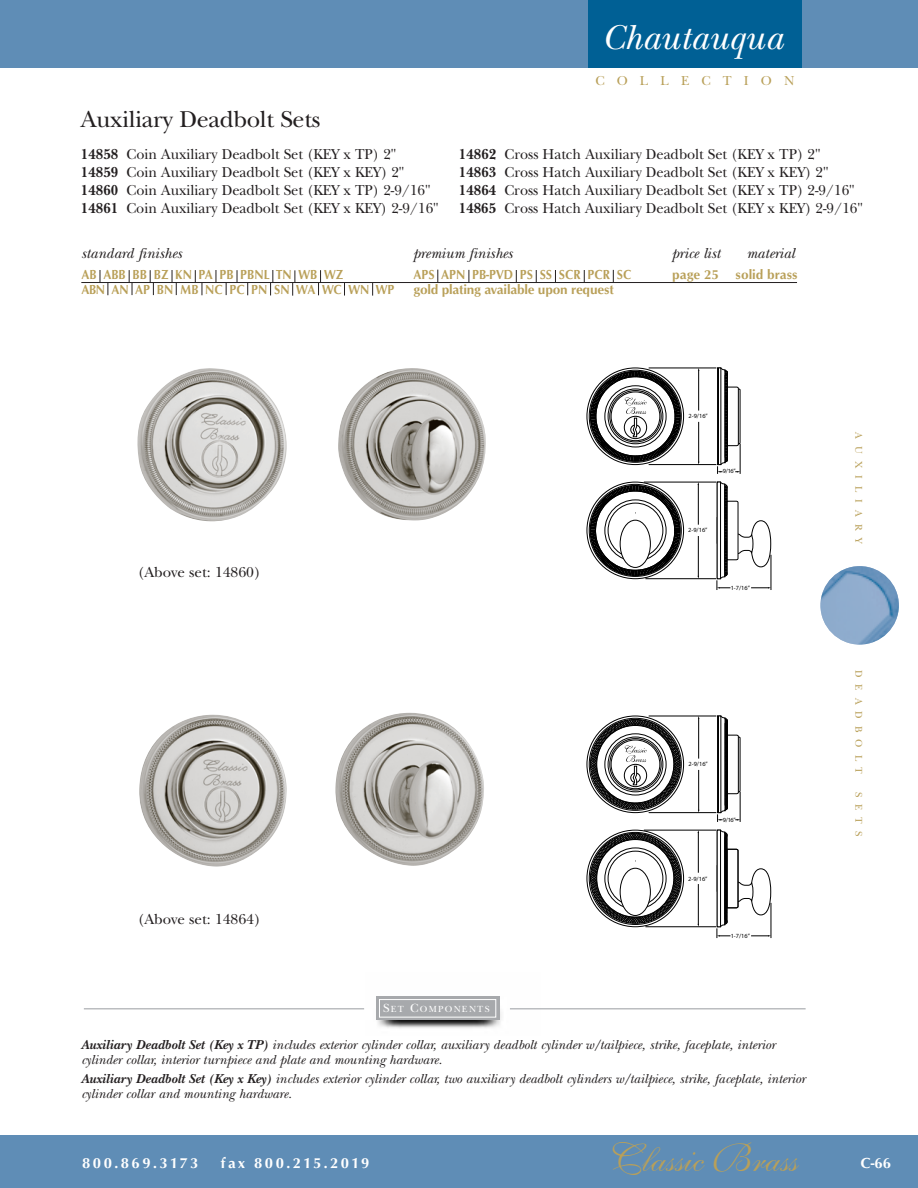
<style>
.page{position:relative;width:918px;height:1188px;background:#fff}
.page>*{position:absolute;margin:0;border:0;box-sizing:border-box;transform-origin:0 0}
.t1{font:39.75px "Shelley Volante Script";color:#b9a059}
.t2{font:italic 36.15px "New Baskerville";color:#fff}
.t3{font:24px "New Baskerville";letter-spacing:-.01em;color:#231f20}
.t4{font:15px "New Baskerville";color:#231f20;scale:.96 1}
.t5{font:italic 15px "New Baskerville";color:#231f20}
.t6{font:15px "New Baskerville";color:#231f20}
.t7{font:500 15px "Optus T";letter-spacing:.165em;color:#fff}
.t8{font:italic 13.5px/15px "New Baskerville";color:#231f20}
.t9{font:500 13.5px "Optus T";color:#b9a059;scale:.9 1}
.t10{font:500 13.5px "Optus T";color:#b9a059}
.t11{font:13.5px "New Baskerville";letter-spacing:.9em;color:#b9a059}
.t12{font:10.2px "New Baskerville";letter-spacing:.695em;color:#b9a059}
.t13{font:9.3px "New Baskerville";letter-spacing:.14em;color:#fff}
.t14{font:6.3px "Myriad Pro";color:#000}
.s1{font-weight:700}
.s2{font-size:12.3px}
</style>
<div class="page">
<img style="left:820px;top:566px;width:79px;height:79px;border-radius:50%">
<div style="left:0;top:0;width:918px;height:68px;background:#5f8db6"></div>
<div style="left:588px;top:0;width:214px;height:68px;background:#006095"></div>
<div style="left:0;top:1135px;width:918px;height:53px;background:#5f8db6"></div>
<img style="left:338px;top:368px;width:148px;height:153px">
<img style="left:137px;top:368px;width:150px;height:154px">
<img style="left:335px;top:713px;width:149px;height:153px">
<img style="left:139px;top:714px;width:148px;height:153px">
<hr style="left:649px;top:464px;width:67px;height:1px;background:#000">
<hr style="left:649px;top:368px;width:67px;height:1px;background:#000">
<hr style="left:698px;top:370px;width:1px;height:41px;background:#000">
<hr style="left:698px;top:422px;width:1px;height:40px;background:#000">
<hr style="left:740px;top:444px;width:1px;height:30px;background:#000">
<hr style="left:645px;top:578px;width:71px;height:1px;background:#000">
<hr style="left:644px;top:482px;width:72px;height:1px;background:#000">
<hr style="left:698px;top:484px;width:1px;height:41px;background:#000">
<hr style="left:698px;top:536px;width:1px;height:40px;background:#000">
<hr style="left:771px;top:555px;width:1px;height:35px;background:#000">
<svg style="left:717px;top:482px;width:54px;height:108px"></svg>
<svg style="left:590px;top:371px;width:90px;height:90px"></svg>
<svg style="left:590px;top:486px;width:90px;height:90px"></svg>
<svg style="left:717px;top:368px;width:23px;height:106px"></svg>
<div style="left:596px;top:377px;width:79px;height:79px;border:1px solid #000;border-radius:50%"></div>
<div style="left:595px;top:491px;width:80px;height:79px;border:1px solid #000;border-radius:50%"></div>
<hr style="left:649px;top:812px;width:67px;height:1px;background:#000">
<hr style="left:649px;top:716px;width:67px;height:1px;background:#000">
<hr style="left:698px;top:718px;width:1px;height:41px;background:#000">
<hr style="left:698px;top:770px;width:1px;height:40px;background:#000">
<hr style="left:740px;top:792px;width:1px;height:30px;background:#000">
<hr style="left:645px;top:927px;width:71px;height:1px;background:#000">
<hr style="left:644px;top:830px;width:72px;height:1px;background:#000">
<hr style="left:698px;top:832px;width:1px;height:41px;background:#000">
<hr style="left:698px;top:884px;width:1px;height:40px;background:#000">
<hr style="left:771px;top:903px;width:1px;height:35px;background:#000">
<svg style="left:590px;top:719px;width:91px;height:90px"></svg>
<svg style="left:717px;top:716px;width:23px;height:106px"></svg>
<svg style="left:717px;top:830px;width:54px;height:108px"></svg>
<svg style="left:590px;top:833px;width:91px;height:91px"></svg>
<img style="left:377px;top:1011px;width:124px;height:17px">
<div style="left:376px;top:996px;width:124px;height:24px;background:#a7a9ac"></div>
<div style="left:379px;top:999px;width:117px;height:19px;border:1px solid #fff"></div>
<hr style="left:84px;top:1008px;width:280px;height:2px;background:#bbbdc0">
<hr style="left:510px;top:1008px;width:296px;height:2px;background:#bbbdc0">
<hr style="left:81px;top:282px;width:716px;height:1px;background:#231f20">
<svg style="left:100px;top:270px;width:1px;height:12px"></svg>
<svg style="left:195px;top:270px;width:1px;height:12px"></svg>
<svg style="left:216px;top:270px;width:1px;height:12px"></svg>
<svg style="left:237px;top:270px;width:1px;height:12px"></svg>
<svg style="left:108px;top:283px;width:1px;height:12px"></svg>
<svg style="left:129px;top:270px;width:4px;height:25px"></svg>
<svg style="left:150px;top:270px;width:4px;height:25px"></svg>
<svg style="left:172px;top:270px;width:5px;height:25px"></svg>
<svg style="left:202px;top:283px;width:1px;height:12px"></svg>
<svg style="left:226px;top:283px;width:1px;height:12px"></svg>
<svg style="left:247px;top:283px;width:1px;height:12px"></svg>
<svg style="left:270px;top:270px;width:3px;height:25px"></svg>
<svg style="left:292px;top:270px;width:4px;height:26px"></svg>
<svg style="left:318px;top:270px;width:3px;height:25px"></svg>
<svg style="left:344px;top:283px;width:1px;height:13px"></svg>
<svg style="left:372px;top:283px;width:1px;height:13px"></svg>
<svg style="left:555px;top:270px;width:1px;height:12px"></svg>
<svg style="left:536px;top:270px;width:1px;height:12px"></svg>
<svg style="left:584px;top:270px;width:1px;height:12px"></svg>
<svg style="left:613px;top:270px;width:1px;height:12px"></svg>
<svg style="left:437px;top:270px;width:1px;height:12px"></svg>
<svg style="left:469px;top:270px;width:1px;height:12px"></svg>
<svg style="left:516px;top:270px;width:1px;height:12px"></svg>
<h2 class="t2" style="left:601px;top:25px;width:183px">Chautauqua</h2>
<p class="t11" style="left:595px;top:76px;width:201px">COLLECTION</p>
<h3 class="t3" style="left:81px;top:110px;width:241px">Auxiliary Deadbolt Sets</h3>
<p class="t4" style="left:81px;top:148px;width:330px"><span class="s1">14858</span> Coin Auxiliary Deadbolt Set (KEY x TP) 2"</p>
<p class="t4" style="left:459px;top:148px;width:378px"><span class="s1">14862</span> Cross Hatch Auxiliary Deadbolt Set (KEY x TP) 2"</p>
<p class="t4" style="left:81px;top:166px;width:338px"><span class="s1">14859</span> Coin Auxiliary Deadbolt Set (KEY x KEY) 2"</p>
<p class="t4" style="left:459px;top:166px;width:387px"><span class="s1">14863</span> Cross Hatch Auxiliary Deadbolt Set (KEY x KEY) 2"</p>
<p class="t4" style="left:81px;top:184px;width:366px"><span class="s1">14860</span> Coin Auxiliary Deadbolt Set (KEY x TP) 2-9/16"</p>
<p class="t4" style="left:459px;top:184px;width:414px"><span class="s1">14864</span> Cross Hatch Auxiliary Deadbolt Set (KEY x TP) 2-9/16"</p>
<p class="t4" style="left:81px;top:202px;width:374px"><span class="s1">14861</span> Coin Auxiliary Deadbolt Set (KEY x KEY) 2-9/16"</p>
<p class="t4" style="left:459px;top:202px;width:422px"><span class="s1">14865</span> Cross Hatch Auxiliary Deadbolt Set (KEY x KEY) 2-9/16"</p>
<p class="t5" style="left:81px;top:248px;width:102px">standard finishes</p>
<p class="t5" style="left:413px;top:248px;width:101px">premium finishes</p>
<p class="t5" style="left:672px;top:248px;width:50px">price list</p>
<p class="t5" style="left:747px;top:248px;width:50px">material</p>
<p class="t9" style="left:81px;top:269px;width:292px">AB ABB BB BZ KN PA PB PBNL TN WB WZ</p>
<p class="t9" style="left:413px;top:269px;width:244px">APS APN PB-PVD PS SS SCR PCR SC</p>
<p class="t10" style="left:672px;top:269px;width:127px">page 25 solid brass</p>
<p class="t9" style="left:81px;top:284px;width:349px">ABN AN AP BN MB NC PC PN SN WA WC WN WP</p>
<p class="t10" style="left:413px;top:284px;width:202px">gold plating available upon request</p>
<p class="t6" style="left:138px;top:567px;width:124px">(Above set: 14860)</p>
<p class="t6" style="left:138px;top:914px;width:124px">(Above set: 14864)</p>
<p class="t14" style="left:689px;top:412px;width:21px">2-9/16”</p>
<p class="t14" style="left:723px;top:468px;width:14px">9/16”</p>
<p class="t14" style="left:688px;top:527px;width:21px">2-9/16”</p>
<p class="t14" style="left:731px;top:584px;width:21px">1-7/16”</p>
<p class="t14" style="left:689px;top:761px;width:21px">2-9/16”</p>
<p class="t14" style="left:723px;top:816px;width:14px">9/16”</p>
<p class="t14" style="left:688px;top:875px;width:21px">2-9/16”</p>
<p class="t14" style="left:731px;top:932px;width:21px">1-7/16”</p>
<p class="t13" style="left:383px;top:1005px;width:108px"><span class="s2">S</span>ET <span class="s2">C</span>OMPONENTS</p>
<p class="t8" style="left:81px;top:1038px;width:696px"><span class="s1">Auxiliary Deadbolt Set (Key x TP)</span> includes exterior cylinder collar, auxiliary deadbolt cylinder w/tailpiece, strike, faceplate, interior cylinder collar, interior turnpiece and plate and mounting hardware.</p>
<p class="t8" style="left:81px;top:1073px;width:726px"><span class="s1">Auxiliary Deadbolt Set (Key x Key)</span> includes exterior cylinder collar, two auxiliary deadbolt cylinders w/tailpiece, strike, faceplate, interior cylinder collar and mounting hardware.</p>
<p class="t7" style="left:82px;top:1157px;width:118px">800.869.3173</p>
<p class="t7" style="left:221px;top:1157px;width:150px">fax 800.215.2019</p>
<h1 class="t1" style="left:609px;top:1147px;width:191px">Classic Brass</h1>
<p class="t12" style="left:862px;top:432px;width:113px;rotate:90deg">AUXILIARY</p>
<p class="t12" style="left:862px;top:670px;width:105px;rotate:90deg">DEADBOLT</p>
<p class="t12" style="left:862px;top:792px;width:46px;rotate:90deg">SETS</p>
<p class="t7" style="left:861px;top:1157px;width:32px">C-66</p>
</div>
